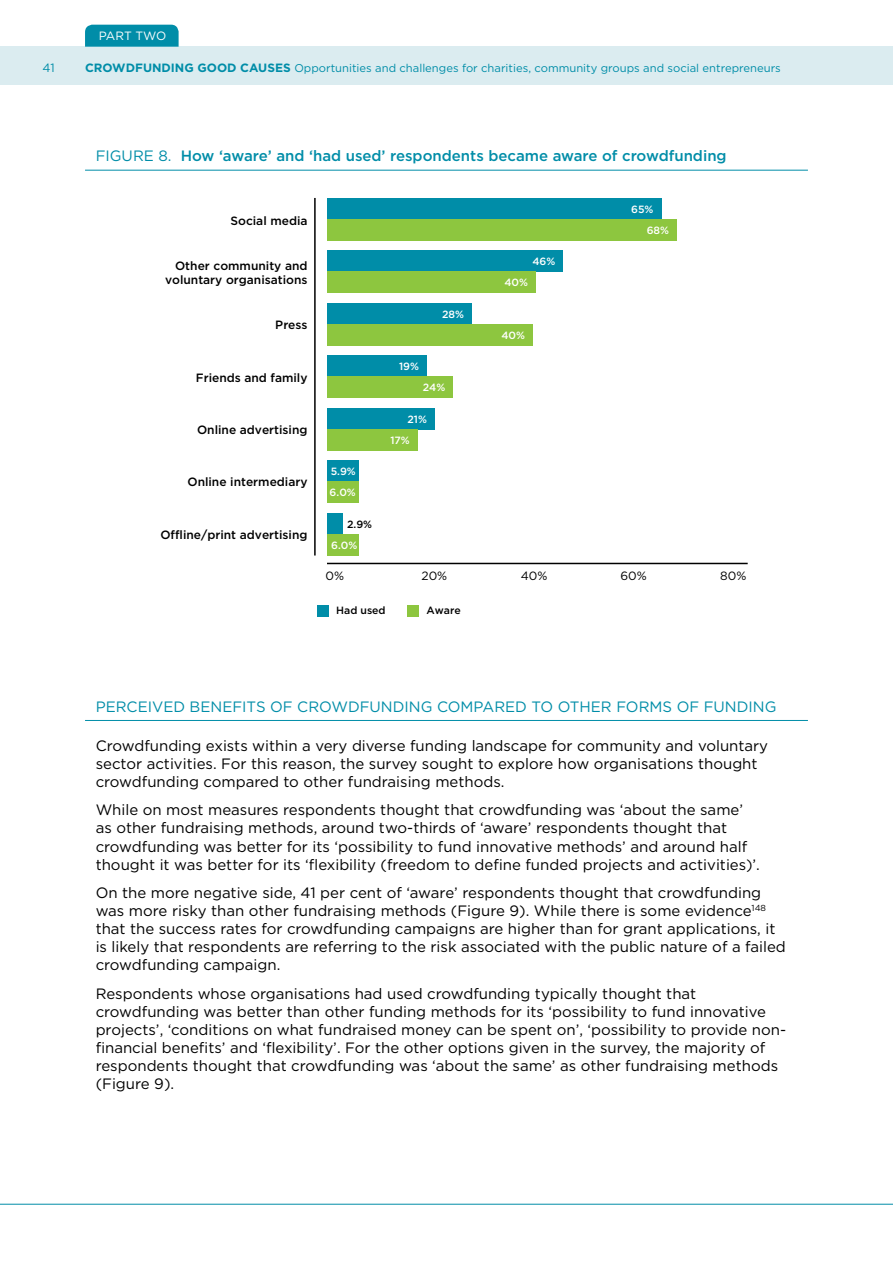
<style>
.page{position:relative;width:893px;height:1263px;background:#fff}
.page>*{position:absolute;margin:0;border:0;box-sizing:border-box;transform-origin:0 0}
.t1{font:15px/18px "Gotham HTF";color:#000}
.t2{font:500 15px "Gotham HTF";color:#008da8}
.t3{font:15px "Gotham HTF";color:#008da8}
.t4{font:500 12px/14.4px "Gotham HTF";color:#000;text-align:right}
.t5{font:12px "Gotham HTF";color:#000}
.t6{font:12px "Gotham HTF";letter-spacing:-.005em;color:#fff}
.t7{font:12px "Gotham HTF";color:#008da8}
.t8{font:11.25px "Gotham HTF";color:#008da8}
.t9{font:500 10.5px/21.3px "Gotham HTF";color:#fff}
.t10{font:500 10.5px "Gotham HTF";color:#000}
.s1{font-weight:700;font-size:12px}
.s2{font-weight:400}
</style>
<div class="page">
<div style="left:0;top:47px;width:893px;height:38px;background:#dbecf0"></div>
<hr style="left:0;top:1204px;width:893px;height:1px;background:#008da8">
<svg style="left:85px;top:25px;width:94px;height:22px;background:#068faa"></svg>
<hr style="left:85px;top:170px;width:723px;height:1px;background:#008da8">
<hr style="left:85px;top:720px;width:723px;height:1px;background:#008da8">
<hr style="left:327px;top:563px;width:421px;height:1px;background:#000">
<hr style="left:314px;top:198px;width:2px;height:357px;background:#000">
<div style="left:327px;top:198px;width:334px;height:21px;background:#008da8"></div>
<div style="left:327px;top:219px;width:350px;height:21px;background:#8dc63f"></div>
<div style="left:327px;top:250px;width:236px;height:22px;background:#008da8"></div>
<div style="left:327px;top:272px;width:208px;height:21px;background:#8dc63f"></div>
<div style="left:327px;top:303px;width:145px;height:21px;background:#008da8"></div>
<div style="left:327px;top:324px;width:206px;height:21px;background:#8dc63f"></div>
<div style="left:327px;top:355px;width:99px;height:22px;background:#008da8"></div>
<div style="left:327px;top:377px;width:126px;height:21px;background:#8dc63f"></div>
<div style="left:327px;top:408px;width:107px;height:21px;background:#008da8"></div>
<div style="left:327px;top:429px;width:90px;height:21px;background:#8dc63f"></div>
<div style="left:327px;top:460px;width:32px;height:22px;background:#008da8"></div>
<div style="left:327px;top:482px;width:32px;height:21px;background:#8dc63f"></div>
<div style="left:327px;top:513px;width:16px;height:21px;background:#008da8"></div>
<div style="left:327px;top:534px;width:32px;height:21px;background:#8dc63f"></div>
<div style="left:407px;top:605px;width:12px;height:12px;background:#8dc63f"></div>
<div style="left:317px;top:605px;width:12px;height:12px;background:#008da8"></div>
<p class="t6" style="left:99px;top:29px;width:69px">PART TWO</p>
<p class="t7" style="left:43px;top:61px;width:14px">41</p>
<p class="t8" style="left:85px;top:61px;width:697px"><span class="s1">CROWDFUNDING GOOD CAUSES</span> Opportunities and challenges for charities, community groups and social entrepreneurs</p>
<p class="t2" style="left:96px;top:147px;width:632px"><span class="s2">FIGURE 8.</span> How ‘aware’ and ‘had used’ respondents became aware of crowdfunding</p>
<p class="t4" style="left:230px;top:213px;width:79px">Social media</p>
<p class="t4" style="left:165px;top:258px;width:144px">Other community and voluntary organisations</p>
<p class="t4" style="left:275px;top:318px;width:34px">Press</p>
<p class="t4" style="left:196px;top:370px;width:113px">Friends and family</p>
<p class="t4" style="left:197px;top:422px;width:112px">Online advertising</p>
<p class="t4" style="left:187px;top:475px;width:122px">Online intermediary</p>
<p class="t4" style="left:160px;top:527px;width:149px">Offline/print advertising</p>
<p class="t9" style="left:330px;top:461px;width:28px">5.9%<br>6.0%</p>
<p class="t10" style="left:347px;top:518px;width:27px">2.9%</p>
<p class="t9" style="left:331px;top:534px;width:28px">6.0%</p>
<p class="t9" style="left:399px;top:356px;width:21px">19%</p>
<p class="t9" style="left:442px;top:303px;width:23px">28%</p>
<p class="t9" style="left:423px;top:377px;width:24px">24%</p>
<p class="t9" style="left:390px;top:408px;width:38px;text-indent:17px">21%<br>17%</p>
<p class="t9" style="left:532px;top:251px;width:24px">46%</p>
<p class="t9" style="left:504px;top:272px;width:25px">40%</p>
<p class="t9" style="left:501px;top:324px;width:25px">40%</p>
<p class="t9" style="left:647px;top:198px;width:24px;text-indent:-16px">65%<br>68%</p>
<p class="t5" style="left:325px;top:569px;width:20px">0%</p>
<p class="t5" style="left:421px;top:569px;width:27px">20%</p>
<p class="t5" style="left:521px;top:569px;width:28px">40%</p>
<p class="t5" style="left:620px;top:569px;width:28px">60%</p>
<p class="t5" style="left:720px;top:569px;width:28px">80%</p>
<p class="t10" style="left:336px;top:605px;width:51px">Had used</p>
<p class="t10" style="left:426px;top:605px;width:36px">Aware</p>
<p class="t3" style="left:96px;top:698px;width:682px">PERCEIVED BENEFITS OF CROWDFUNDING COMPARED TO OTHER FORMS OF FUNDING</p>
<p class="t1" style="left:96px;top:736px;width:674px">Crowdfunding exists within a very diverse funding landscape for community and voluntary sector activities. For this reason, the survey sought to explore how organisations thought crowdfunding compared to other fundraising methods.</p>
<p class="t1" style="left:96px;top:801px;width:666px">While on most measures respondents thought that crowdfunding was ‘about the same’ as other fundraising methods, around two-thirds of ‘aware’ respondents thought that crowdfunding was better for its ‘possibility to fund innovative methods’ and around half thought it was better for its ‘flexibility (freedom to define funded projects and activities)’.</p>
<p class="t1" style="left:96px;top:883px;width:692px">On the more negative side, 41 per cent of ‘aware’ respondents thought that crowdfunding was more risky than other fundraising methods (Figure 9). While there is some evidence<sup>148 </sup>that the success rates for crowdfunding campaigns are higher than for grant applications, it is likely that respondents are referring to the risk associated with the public nature of a failed crowdfunding campaign.</p>
<p class="t1" style="left:96px;top:984px;width:692px">Respondents whose organisations had used crowdfunding typically thought that crowdfunding was better than other funding methods for its ‘possibility to fund innovative projects’, ‘conditions on what fundraised money can be spent on’, ‘possibility to provide non&shy;financial benefits’ and ‘flexibility’. For the other options given in the survey, the majority of respondents thought that crowdfunding was ‘about the same’ as other fundraising methods (Figure 9).</p>
</div>
